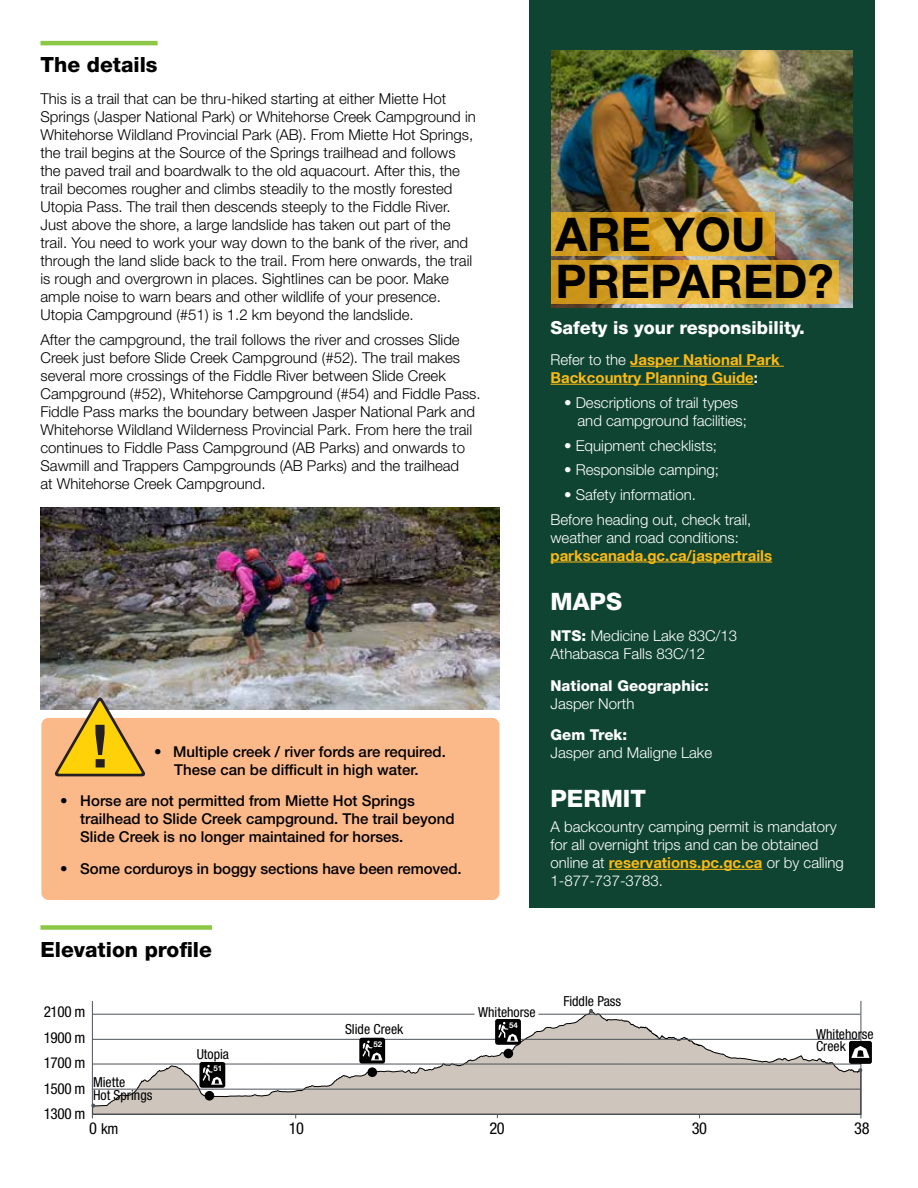
<style>
.page{position:relative;width:918px;height:1188px;background:#fff}
.page>*{position:absolute;margin:0;border:0;box-sizing:border-box;transform-origin:0 0}
.t1{font:700 46.5px/46.5px "Helvetica Neue LT Std";color:#000}
.t2{font:800 24px "Helvetica Neue LT Std";color:#fff}
.t3{font:800 21px "Helvetica Neue LT Std";color:#000}
.t4{font:800 18px "Helvetica Neue LT Std";color:#fff}
.t5{font:condensed 16.35px "Helvetica Neue LT Std";letter-spacing:-.025em;color:#000}
.t6{font:condensed 15.15px "Helvetica Neue LT Std";letter-spacing:-.025em;color:#000}
.t7{font:300 15px/18px "Helvetica Neue LT Std";color:#000}
.t8{font:300 15px/18px "Helvetica Neue LT Std";color:#fff}
.t9{font:500 15px/18px "Helvetica Neue LT Std";color:#000;text-align:center}
.t10{font:700 15px/18px "Helvetica Neue LT";color:#fdb913}
.t11{font:800 15px "Helvetica Neue LT Std";color:#fff}
.t12{font:condensed 13.95px/12.6px "Helvetica Neue LT Std";color:#000}
.t13{font:700 7.8px "Helvetica Neue LT";color:#fff}
.s1{font-family:"Helvetica Neue LT Std";font-weight:300;color:#fff}
.s2{font-family:"Helvetica Neue LT Std";color:#fff}
.s3{font-weight:800}
.s4{font-size:16.35px}
</style>
<div class="page">
<img style="left:40px;top:508px;width:459px;height:202px">
<hr style="left:40px;top:41px;width:118px;height:4px;background:#8cc745">
<div style="left:529px;top:0;width:346px;height:908px;background:#0e4431"></div>
<img style="left:551px;top:51px;width:302px;height:256px">
<hr style="left:630px;top:366px;width:154px;height:1px;background:#fdb913">
<hr style="left:551px;top:384px;width:203px;height:1px;background:#fdb913">
<hr style="left:551px;top:562px;width:221px;height:1px;background:#fdb913">
<hr style="left:609px;top:869px;width:154px;height:1px;background:#fdb913">
<svg style="left:551px;top:212px;width:224px;height:44px;background:#d3a026"></svg>
<svg style="left:551px;top:260px;width:287px;height:44px;background:#dcab34"></svg>
<div style="left:41px;top:718px;width:459px;height:182px;background:#fbb889;border-radius:7px"></div>
<svg style="left:54px;top:697px;width:92px;height:79px"></svg>
<svg style="left:93px;top:1011px;width:768px;height:103px"></svg>
<hr style="left:93px;top:1089px;width:768px;height:1px;background:#4d525a">
<hr style="left:93px;top:1064px;width:768px;height:1px;background:#4d525a">
<hr style="left:93px;top:1114px;width:768px;height:1px;background:#4d525a">
<hr style="left:93px;top:1039px;width:768px;height:1px;background:#4d525a">
<hr style="left:538px;top:1014px;width:323px;height:1px;background:#4d525a">
<hr style="left:93px;top:1014px;width:382px;height:1px;background:#4d525a">
<div style="left:199px;top:1062px;width:26px;height:26px;background:#000;border-radius:3px"></div>
<svg style="left:203px;top:1065px;width:20px;height:20px"></svg>
<div style="left:359px;top:1038px;width:26px;height:26px;background:#000;border-radius:3px"></div>
<svg style="left:362px;top:1041px;width:21px;height:19px"></svg>
<div style="left:495px;top:1019px;width:26px;height:26px;background:#000;border-radius:3px"></div>
<svg style="left:498px;top:1022px;width:20px;height:20px"></svg>
<svg style="left:91px;top:1104px;width:4px;height:4px"></svg>
<div style="left:205px;top:1091px;width:9px;height:10px;background:#000;border-radius:50%"></div>
<div style="left:367px;top:1067px;width:10px;height:10px;background:#000;border-radius:50%"></div>
<div style="left:504px;top:1049px;width:9px;height:9px;background:#000;border-radius:50%"></div>
<hr style="left:861px;top:1001px;width:1px;height:117px;background:#4d525a">
<hr style="left:92px;top:1001px;width:1px;height:117px;background:#4d525a">
<svg style="left:858px;top:1068px;width:4px;height:4px"></svg>
<div style="left:849px;top:1041px;width:23px;height:23px;background:#000;border-radius:2px"></div>
<svg style="left:851px;top:1046px;width:19px;height:12px"></svg>
<svg style="left:589px;top:1009px;width:4px;height:4px"></svg>
<div style="left:40px;top:925px;width:172px;height:5px;background:#8cc745"></div>
<h3 class="t3" style="left:40px;top:52px;width:119px">The details</h3>
<p class="t7" style="left:40px;top:89px;width:437px">This is a trail that can be thru-hiked starting at either Miette Hot Springs (Jasper National Park) or Whitehorse Creek Campground in Whitehorse Wildland Provincial Park (AB). From Miette Hot Springs, the trail begins at the Source of the Springs trailhead and follows the paved trail and boardwalk to the old aquacourt. After this, the trail becomes rougher and climbs steadily to the mostly forested Utopia Pass. The trail then descends steeply to the Fiddle River.<br>Just above the shore, a large landslide has taken out part of the trail. You need to work your way down to the bank of the river, and through the land slide back to the trail. From here onwards, the trail is rough and overgrown in places. Sightlines can be poor. Make ample noise to warn bears and other wildlife of your presence.<br>Utopia Campground (#51) is 1.2 km beyond the landslide.</p>
<p class="t7" style="left:40px;top:330px;width:442px">After the campground, the trail follows the river and crosses Slide Creek just before Slide Creek Campground (#52). The trail makes several more crossings of the Fiddle River between Slide Creek Campground (#52), Whitehorse Campground (#54) and Fiddle Pass.<br>Fiddle Pass marks the boundary between Jasper National Park and Whitehorse Wildland Wilderness Provincial Park. From here the trail continues to Fiddle Pass Campground (AB Parks) and onwards to Sawmill and Trappers Campgrounds (AB Parks) and the trailhead<br>at Whitehorse Creek Campground.</p>
<p class="t9" style="left:154px;top:742px;width:293px">• Multiple creek / river fords are required.<br>These can be difficult in high water.</p>
<p class="t9" style="left:80px;top:792px;width:376px;text-align:left;text-indent:-20px">• Horse are not permitted from Miette Hot Springs trailhead to Slide Creek campground. The trail beyond<br>Slide Creek is no longer maintained for horses.</p>
<p class="t9" style="left:60px;top:859px;width:403px">• Some corduroys in boggy sections have been removed.</p>
<h1 class="t1" style="left:555px;top:210px;width:280px">ARE YOU<br>PREPARED?</h1>
<p class="t4" style="left:551px;top:316px;width:256px">Safety is your responsibility.</p>
<p class="t10" style="left:551px;top:350px;width:231px"><span class="s1">Refer to the</span> Jasper National Park<br>Backcountry Planning Guide<span class="s2">:</span></p>
<p class="t8" style="left:578px;top:393px;width:171px;text-indent:-14px">• Descriptions of trail types and campground facilities;</p>
<p class="t8" style="left:564px;top:436px;width:155px">• Equipment checklists;</p>
<p class="t8" style="left:564px;top:461px;width:157px">• Responsible camping;</p>
<p class="t8" style="left:551px;top:482px;width:202px;line-height:24.8px;text-indent:14px">• Safety information.<br>Before heading out, check trail,</p>
<p class="t8" style="left:551px;top:528px;width:190px">weather and road conditions:</p>
<p class="t10" style="left:551px;top:546px;width:223px">parkscanada.gc.ca/jaspertrails</p>
<h2 class="t2" style="left:551px;top:587px;width:73px">MAPS</h2>
<p class="t8" style="left:551px;top:627px;width:188px"><span class="s3">NTS:</span> Medicine Lake 83C/13<br>Athabasca Falls 83C/12</p>
<p class="t11" style="left:551px;top:677px;width:160px">National Geographic:</p>
<p class="t8" style="left:551px;top:694px;width:85px">Jasper North</p>
<p class="t11" style="left:551px;top:726px;width:78px">Gem Trek:</p>
<p class="t8" style="left:551px;top:744px;width:163px">Jasper and Maligne Lake</p>
<h2 class="t2" style="left:551px;top:785px;width:97px">PERMIT</h2>
<p class="t8" style="left:551px;top:818px;width:288px">A backcountry camping permit is mandatory for all overnight trips and can be obtained</p>
<p class="t10" style="left:551px;top:854px;width:295px"><span class="s1">online at</span> reservations.pc.gc.ca <span class="s1">or by calling</span></p>
<p class="t8" style="left:551px;top:872px;width:114px">1-877-737-3783.</p>
<h3 class="t3" style="left:40px;top:937px;width:173px">Elevation profile</h3>
<p class="t6" style="left:44px;top:1003px;width:43px">2100 m</p>
<p class="t6" style="left:44px;top:1029px;width:43px">1900 m</p>
<p class="t6" style="left:44px;top:1054px;width:43px">1700 m</p>
<p class="t6" style="left:44px;top:1079px;width:43px">1500 m</p>
<p class="t6" style="left:44px;top:1105px;width:43px">1300 m</p>
<p class="t12" style="left:93px;top:1076px;width:61px">Miette<br>Hot Springs</p>
<p class="t12" style="left:197px;top:1048px;width:34px">Utopia</p>
<p class="t13" style="left:214px;top:1064px;width:10px">51</p>
<p class="t12" style="left:345px;top:1023px;width:60px">Slide Creek</p>
<p class="t13" style="left:373px;top:1040px;width:10px">52</p>
<p class="t12" style="left:478px;top:1006px;width:59px">Whitehorse</p>
<p class="t13" style="left:509px;top:1021px;width:10px">54</p>
<p class="t12" style="left:563px;top:995px;width:59px">Fiddle Pass</p>
<p class="t12" style="left:816px;top:1027px;width:59px">Whitehorse<br>Creek</p>
<p class="t6" style="left:89px;top:1120px;width:31px"><span class="s4">0</span> km</p>
<p class="t5" style="left:289px;top:1119px;width:17px">10</p>
<p class="t5" style="left:489px;top:1119px;width:17px">20</p>
<p class="t5" style="left:692px;top:1119px;width:17px">30</p>
<p class="t5" style="left:854px;top:1119px;width:17px">38</p>
</div>
